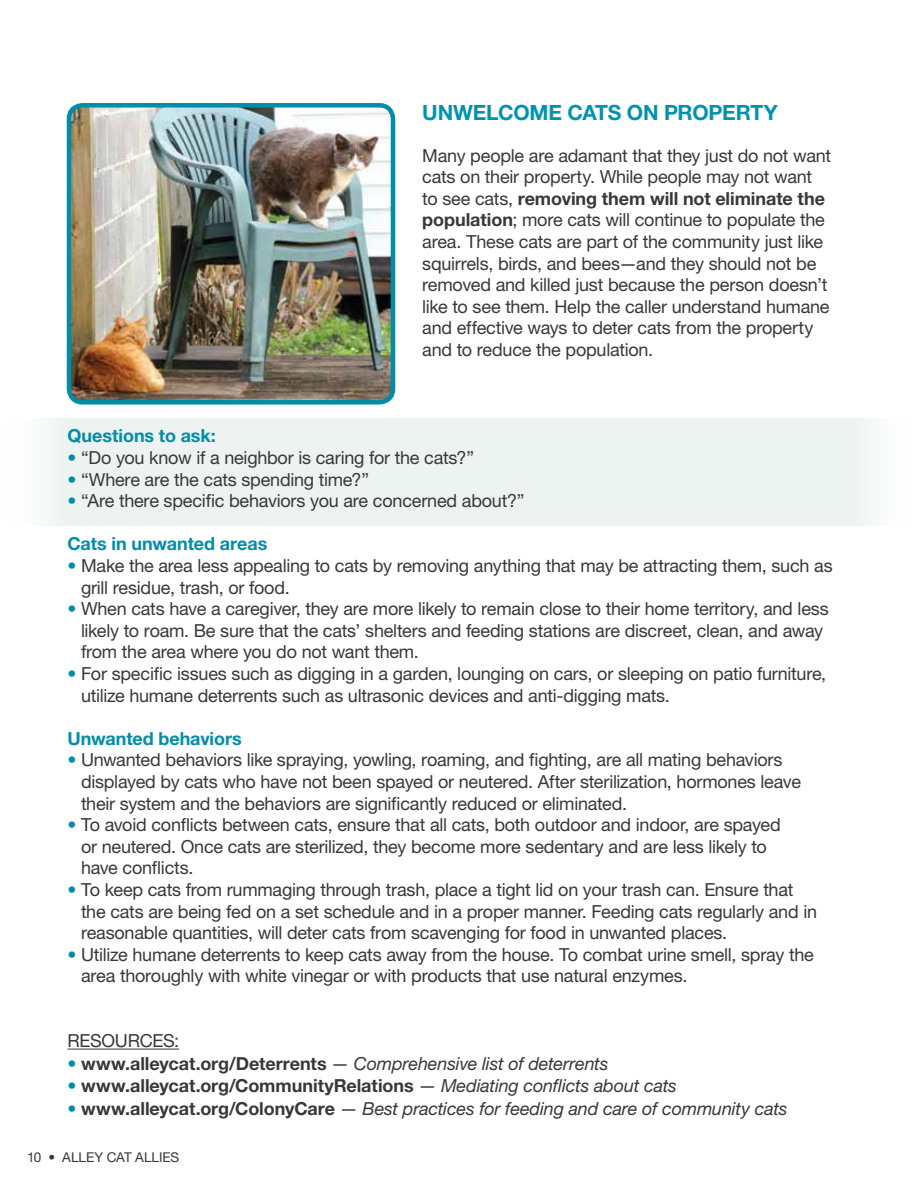
<style>
.page{position:relative;width:918px;height:1188px;background:#fff}
.page>*{position:absolute;margin:0;border:0;box-sizing:border-box;transform-origin:0 0}
.t1{font:700 21px "Helvetica Neue LT Std";letter-spacing:-.01em;color:#0093ae}
.t2{font:18px/21.6px "Helvetica Neue LT Std";letter-spacing:-.015em;color:#383839}
.t3{font:italic 18px "Helvetica Neue LT Std";letter-spacing:-.01em;color:#383839}
.t4{font:700 18px "Helvetica Neue LT Std";letter-spacing:-.005em;color:#383839}
.t5{font:700 18px "Helvetica Neue LT Std";letter-spacing:-.005em;color:#008da8}
.t6{font:13.5px "Helvetica Neue LT Std";letter-spacing:-.005em;color:#383839}
.s1{font-weight:700}
.s2{color:#008da8}
.s3{font-style:normal;color:#008da8}
.s4{font-weight:700;font-style:normal}
.s5{font-style:normal}
.s6{font-weight:400;color:#008da8}
.s7{font-weight:400}
.s8{font-weight:400;font-style:italic}
</style>
<div class="page">
<div style="left:0;top:418px;width:918px;height:108px;background:#ecf3f0"></div>
<hr style="left:917px;top:290px;width:1px;height:88px;background:#ecf3f0">
<hr style="left:68px;top:1049px;width:111px;height:1px;background:#383839">
<img style="left:72px;top:108px;width:318px;height:292px">
<div style="left:67px;top:103px;width:328px;height:302px;border:4px solid #008da8;border-radius:14px"></div>
<p class="t1" style="left:422px;top:100px;width:357px">UNWELCOME CATS ON PROPERTY</p>
<p class="t2" style="left:422px;top:144px;width:411px">Many people are adamant that they just do not want cats on their property. While people may not want to see cats, <span class="s1">removing them will not eliminate the population</span>; more cats will continue to populate the area. These cats are part of the community just like squirrels, birds, and bees—and they should not be removed and killed just because the person doesn’t like to see them. Help the caller understand humane and effective ways to deter cats from the property and to reduce the population.</p>
<p class="t5" style="left:68px;top:425px;width:150px">Questions to ask:</p>
<p class="t2" style="left:68px;top:447px;width:408px"><span class="s2">•</span> “Do you know if a neighbor is caring for the cats?”</p>
<p class="t2" style="left:68px;top:468px;width:303px"><span class="s2">•</span> “Where are the cats spending time?”</p>
<p class="t2" style="left:68px;top:490px;width:459px"><span class="s2">•</span> “Are there specific behaviors you are concerned about?”</p>
<p class="t5" style="left:68px;top:533px;width:201px">Cats in unwanted areas</p>
<p class="t2" style="left:81px;top:555px;width:753px;text-indent:-14px"><span class="s2">•</span> Make the area less appealing to cats by removing anything that may be attracting them, such as grill residue, trash, or food.</p>
<p class="t2" style="left:81px;top:598px;width:749px;text-indent:-14px"><span class="s2">•</span> When cats have a caregiver, they are more likely to remain close to their home territory, and less likely to roam. Be sure that the cats’ shelters and feeding stations are discreet, clean, and away from the area where you do not want them.</p>
<p class="t2" style="left:81px;top:663px;width:747px;text-indent:-14px"><span class="s2">•</span> For specific issues such as digging in a garden, lounging on cars, or sleeping on patio furniture, utilize humane deterrents such as ultrasonic devices and anti-digging mats.</p>
<p class="t5" style="left:68px;top:727px;width:176px">Unwanted behaviors</p>
<p class="t2" style="left:81px;top:749px;width:722px;text-indent:-14px"><span class="s2">•</span> Unwanted behaviors like spraying, yowling, roaming, and fighting, are all mating behaviors displayed by cats who have not been spayed or neutered. After sterilization, hormones leave their system and the behaviors are significantly reduced or eliminated.</p>
<p class="t2" style="left:81px;top:814px;width:701px;text-indent:-13px"><span class="s2">•</span> To avoid conflicts between cats, ensure that all cats, both outdoor and indoor, are spayed or neutered. Once cats are sterilized, they become more sedentary and are less likely to have conflicts.</p>
<p class="t2" style="left:81px;top:879px;width:738px;text-indent:-14px"><span class="s2">•</span> To keep cats from rummaging through trash, place a tight lid on your trash can. Ensure that the cats are being fed on a set schedule and in a proper manner. Feeding cats regularly and in reasonable quantities, will deter cats from scavenging for food in unwanted places.</p>
<p class="t2" style="left:81px;top:943px;width:734px;text-indent:-14px"><span class="s2">•</span> Utilize humane deterrents to keep cats away from the house. To combat urine smell, spray the area thoroughly with white vinegar or with products that use natural enzymes.</p>
<p class="t2" style="left:68px;top:1030px;width:113px">RESOURCES:</p>
<p class="t3" style="left:68px;top:1053px;width:542px"><span class="s3">•</span> <span class="s4">www.alleycat.org/Deterrents</span> <span class="s5">—</span> Comprehensive list of deterrents</p>
<p class="t4" style="left:68px;top:1075px;width:611px"><span class="s6">•</span> www.alleycat.org/CommunityRelations <span class="s7">—</span> <span class="s8">Mediating conflicts about cats</span></p>
<p class="t3" style="left:68px;top:1098px;width:722px"><span class="s3">•</span> <span class="s4">www.alleycat.org/ColonyCare</span> <span class="s5">—</span> Best practices for feeding and care of community cats</p>
<p class="t6" style="left:27px;top:1149px;width:154px">10 • ALLEY CAT ALLIES</p>
</div>
